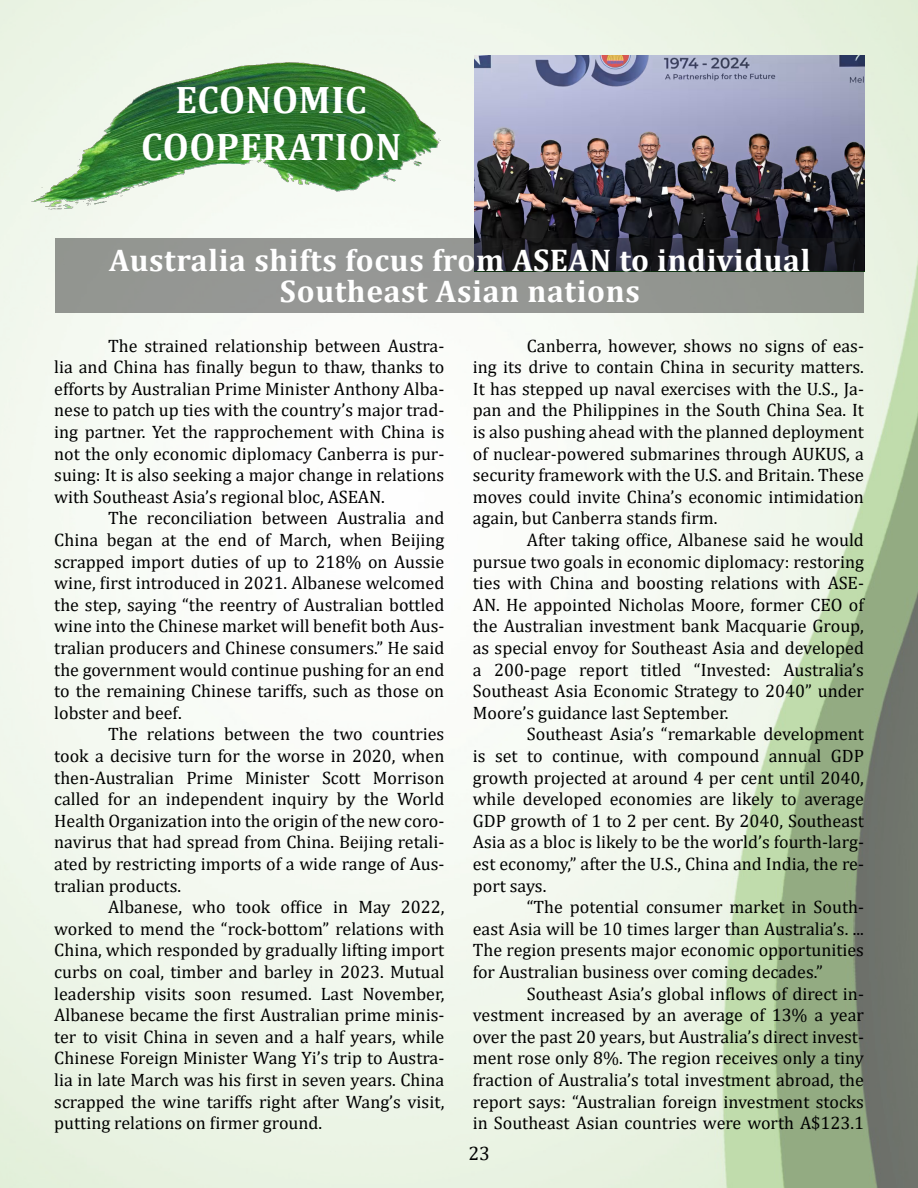
<style>
.page{position:relative;width:918px;height:1188px;background:#fff}
.page>*{position:absolute;margin:0;border:0;box-sizing:border-box;transform-origin:0 0}
.Section_head{font:700 38.7px "Cambria";letter-spacing:.02em;color:#fff}
.Head{font:700 31.5px/31.5px "Cambria";letter-spacing:.02em;color:#fff;text-align:center}
.t1{font:19.5px "Cambria";color:#000}
.Body{font:18px/21.6px "Cambria";color:#000;text-align:justify}
</style>
<div class="page">
<img style="left:0;top:1px;width:918px;height:1186px">
<img style="left:475px;top:55px;width:389px;height:183px">
<img style="left:20px;top:55px;width:423px;height:162px">
<svg style="left:55px;top:238px;width:809px;height:75px;background:#797b79"></svg>
<p class="Section_head" style="left:175px;top:72px;width:193px">ECONOMIC</p>
<p class="Section_head" style="left:141px;top:119px;width:262px">COOPERATION</p>
<p class="Head" style="left:109px;top:243px;width:703px">Australia shifts focus from ASEAN to individual<br>Southeast Asian nations</p>
<p class="Body" style="left:54px;top:334px;width:392px;text-indent:54px">The strained relationship between Austra&shy;lia and China has finally begun to thaw, thanks to efforts by Australian Prime Minister Anthony Alba&shy;nese to patch up ties with the country’s major trad&shy;ing partner. Yet the rapprochement with China is not the only economic diplomacy Canberra is pur&shy;suing: It is also seeking a major change in relations with Southeast Asia’s regional bloc, ASEAN.</p>
<p class="Body" style="left:54px;top:507px;width:392px;text-indent:54px">The reconciliation between Australia and China began at the end of March, when Beijing scrapped import duties of up to 218% on Aussie wine, first introduced in 2021. Albanese welcomed the step, saying “the reentry of Australian bottled wine into the Chinese market will benefit both Aus&shy;tralian producers and Chinese consumers.” He said the government would continue pushing for an end to the remaining Chinese tariffs, such as those on lobster and beef.</p>
<p class="Body" style="left:54px;top:723px;width:392px;text-indent:54px">The relations between the two countries took a decisive turn for the worse in 2020, when then-Australian Prime Minister Scott Morrison called for an independent inquiry by the World Health Organization into the origin of the new coro&shy;navirus that had spread from China. Beijing retali&shy;ated by restricting imports of a wide range of Aus&shy;tralian products.</p>
<p class="Body" style="left:54px;top:896px;width:392px;text-indent:54px">Albanese, who took office in May 2022, worked to mend the “rock-bottom” relations with China, which responded by gradually lifting import curbs on coal, timber and barley in 2023. Mutual leadership visits soon resumed. Last November, Albanese became the first Australian prime minis&shy;ter to visit China in seven and a half years, while Chinese Foreign Minister Wang Yi’s trip to Austra&shy;lia in late March was his first in seven years. China scrapped the wine tariffs right after Wang’s visit, putting relations on firmer ground.</p>
<p class="Body" style="left:473px;top:334px;width:393px;text-indent:54px">Canberra, however, shows no signs of eas&shy;ing its drive to contain China in security matters.<br>It has stepped up naval exercises with the U.S., Ja&shy;pan and the Philippines in the South China Sea. It is also pushing ahead with the planned deployment of nuclear-powered submarines through AUKUS, a security framework with the U.S. and Britain. These moves could invite China’s economic intimidation again, but Canberra stands firm.</p>
<p class="Body" style="left:473px;top:529px;width:393px;text-indent:54px">After taking office, Albanese said he would pursue two goals in economic diplomacy: restoring ties with China and boosting relations with ASE-AN. He appointed Nicholas Moore, former CEO of the Australian investment bank Macquarie Group, as special envoy for Southeast Asia and developed a 200-page report titled “Invested: Australia’s Southeast Asia Economic Strategy to 2040” under Moore’s guidance last September.</p>
<p class="Body" style="left:473px;top:723px;width:393px;text-indent:54px">Southeast Asia’s “remarkable development is set to continue, with compound annual GDP growth projected at around 4 per cent until 2040, while developed economies are likely to average GDP growth of 1 to 2 per cent. By 2040, Southeast Asia as a bloc is likely to be the world’s fourth-larg&shy;est economy,” after the U.S., China and India, the re&shy;port says.</p>
<p class="Body" style="left:473px;top:896px;width:393px;text-indent:54px">“The potential consumer market in South&shy;east Asia will be 10 times larger than Australia’s. ...<br>The region presents major economic opportunities for Australian business over coming decades.”</p>
<p class="Body" style="left:473px;top:982px;width:393px;text-indent:54px">Southeast Asia’s global inflows of direct in&shy;vestment increased by an average of 13% a year over the past 20 years, but Australia’s direct invest&shy;ment rose only 8%. The region receives only a tiny fraction of Australia’s total investment abroad, the report says: “Australian foreign investment stocks in Southeast Asian countries were worth A$123.1</p>
<p class="t1" style="left:468px;top:1142px;width:23px">23</p>
</div>
